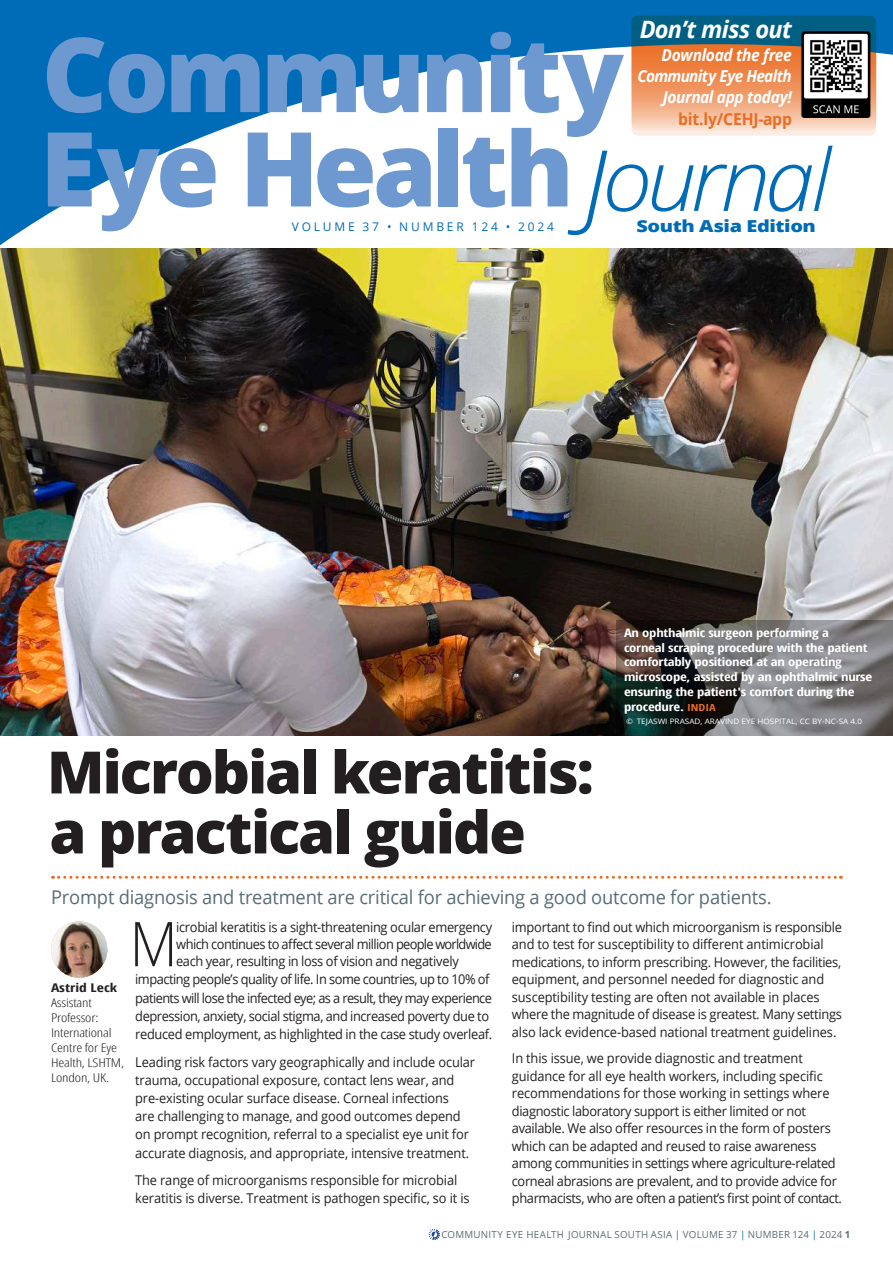
<style>
.page{position:relative;width:893px;height:1263px;background:#fff}
.page>*{position:absolute;margin:0;border:0;box-sizing:border-box;transform-origin:0 0}
.t1{font:800 103.5px "Open Sans";letter-spacing:-.04em;color:#6d99d0}
.t2{font:italic 300 85.95px "Open Sans";letter-spacing:-.055em;color:#006cb7;scale:1.04 1}
.t3{font:300 61.8px "Open Sans";color:#231f20;scale:.9 1}
.t4{font:800 58.5px/60px "Open Sans";letter-spacing:-.035em;color:#231f20}
.t5{font:italic 700 24px "Open Sans";letter-spacing:-.035em;color:#fff}
.t6{font:18.9px "Open Sans";letter-spacing:-.01em;color:#586d75}
.t7{font:italic 700 16.5px/21px "Open Sans";letter-spacing:-.02em;color:#fff;text-align:right;scale:.94 1}
.t8{font:800 16.5px "Open Sans";letter-spacing:-.02em;color:#006cb5;scale:1.21 1}
.t9{font:700 16.5px "Open Sans";letter-spacing:-.01em;color:#e96d24;scale:.95 1}
.t10{font:13.5px/17.5px "Open Sans";letter-spacing:-.02em;color:#231f20;scale:.95 1}
.t11{font:13.5px "Open Sans";letter-spacing:-.04em;color:#231f20;scale:.95 1}
.t12{font:13.5px "Open Sans";letter-spacing:-.045em;color:#231f20;scale:.95 1}
.t13{font:300 12px/15px "Open Sans Condensed";letter-spacing:-.01em;color:#231f20;scale:1.26 1}
.t14{font:12px "Open Sans";letter-spacing:.235em;color:#006cb7}
.t15{font:700 12px "Open Sans Condensed";color:#231f20;scale:1.3 1}
.t16{font:700 11.7px/14.7px "Open Sans Condensed";letter-spacing:-.015em;color:#fff;scale:1.27 1}
.t17{font:9.75px "Open Sans";letter-spacing:.025em;color:#586d75}
.t18{font:7.5px "Open Sans";color:#fff;scale:1.09 1}
.s1{font-size:94.95px}
.s2{font-size:9.75px;color:#e96d24}
.s3{color:#006cb7}
.s4{font-weight:700}
</style>
<div class="page">
<svg style="left:429px;top:1229px;width:11px;height:11px"></svg>
<svg style="left:53px;top:876px;width:788px;height:3px"></svg>
<img style="left:0;top:257px;width:893px;height:479px">
<svg style="left:617px;top:621px;width:276px;height:115px;background:#5f6061"></svg>
<img style="left:51px;top:921px;width:56px;height:57px;border-radius:28px">
<svg style="left:0;top:0;width:893px;height:257px"></svg>
<svg style="left:632px;top:16px;width:244px;height:120px;background:#b0917a"></svg>
<img style="left:795px;top:32px;width:77px;height:85px">
<h3 class="t5" style="left:640px;top:13px;width:154px">Don’t miss out</h3>
<p class="t7" style="left:637px;top:44px;width:166px">Download the free<br>Community Eye Health<br>Journal app today!</p>
<p class="t9" style="left:678px;top:107px;width:121px">bit.ly/CEHJ-app</p>
<h1 class="t1" style="left:42px;top:-4px;width:584px">Community</h1>
<h2 class="t2" style="left:583px;top:121px;width:240px"><span class="s1">J</span>ournal</h2>
<h1 class="t1" style="left:40px;top:90px;width:536px">Eye Health</h1>
<p class="t14" style="left:292px;top:218px;width:264px">VOLUME 37 • NUMBER 124 • 2024</p>
<p class="t8" style="left:636px;top:214px;width:150px">South Asia Edition</p>
<p class="t16" style="left:624px;top:625px;width:197px">An ophthalmic surgeon performing a corneal scraping procedure with the patient comfortably positioned at an operating microscope, assisted by an ophthalmic nurse ensuring the patient's comfort during the procedure. <span class="s2">INDIA</span></p>
<p class="t18" style="left:626px;top:716px;width:218px">© TEJASWI PRASAD, ARAVIND EYE HOSPITAL, CC BY-NC-SA 4.0</p>
<h3 class="t4" style="left:47px;top:739px;width:549px">Microbial keratitis: a practical guide</h3>
<h3 class="t6" style="left:51px;top:884px;width:722px">Prompt diagnosis and treatment are critical for achieving a good outcome for patients.</h3>
<h3 class="t3" style="left:130px;top:901px;width:55px">M</h3>
<p class="t10" style="left:176px;top:918px;width:334px">icrobial keratitis is a sight-threatening ocular emergency</p>
<p class="t10" style="left:512px;top:918px;width:349px">important to find out which microorganism is responsible and to test for susceptibility to different antimicrobial medications, to inform prescribing. However, the facilities, equipment, and personnel needed for diagnostic and susceptibility testing are often not available in places where the magnitude of disease is greatest. Many settings also lack evidence-based national treatment guidelines.</p>
<p class="t10" style="left:512px;top:1049px;width:349px">In this issue, we provide diagnostic and treatment guidance for all eye health workers, including specific recommendations for those working in settings where diagnostic laboratory support is either limited or not available. We also offer resources in the form of posters which can be adapted and reused to raise awareness among communities in settings where agriculture-related corneal abrasions are prevalent, and to provide advice for pharmacists, who are often a patient’s first point of contact.</p>
<p class="t11" style="left:176px;top:935px;width:334px">which continues to affect several million people worldwide</p>
<p class="t10" style="left:176px;top:952px;width:299px">each year, resulting in loss of vision and negatively</p>
<p class="t11" style="left:135px;top:970px;width:374px">impacting people’s quality of life. In some countries, up to 10% of</p>
<p class="t12" style="left:135px;top:988px;width:377px">patients will lose the infected eye; as a result, they may experience</p>
<p class="t10" style="left:135px;top:1007px;width:374px">depression, anxiety, social stigma, and increased poverty due to</p>
<p class="t10" style="left:135px;top:1025px;width:377px">reduced employment, as highlighted in the case study overleaf.</p>
<p class="t10" style="left:135px;top:1052px;width:359px;line-height:18.1px">Leading risk factors vary geographically and include ocular trauma, occupational exposure, contact lens wear, and pre-existing ocular surface disease. Corneal infections<br>are challenging to manage, and good outcomes depend on prompt recognition, referral to a specialist eye unit for accurate diagnosis, and appropriate, intensive treatment.</p>
<p class="t10" style="left:135px;top:1171px;width:354px;line-height:18.1px">The range of microorganisms responsible for microbial keratitis is diverse. Treatment is pathogen specific, so it is</p>
<p class="t15" style="left:51px;top:979px;width:52px">Astrid Leck</p>
<p class="t13" style="left:51px;top:994px;width:60px">Assistant<br>Professor:<br>International<br>Centre for Eye<br>Health, LSHTM,<br>London, UK.</p>
<p class="t17" style="left:441px;top:1228px;width:411px">COMMUNITY EYE HEALTH JOURNAL SOUTH ASIA <span class="s3">|</span> VOLUME 37 <span class="s3">|</span> NUMBER 124 <span class="s3">|</span> 2024 <span class="s4">1</span></p>
</div>
